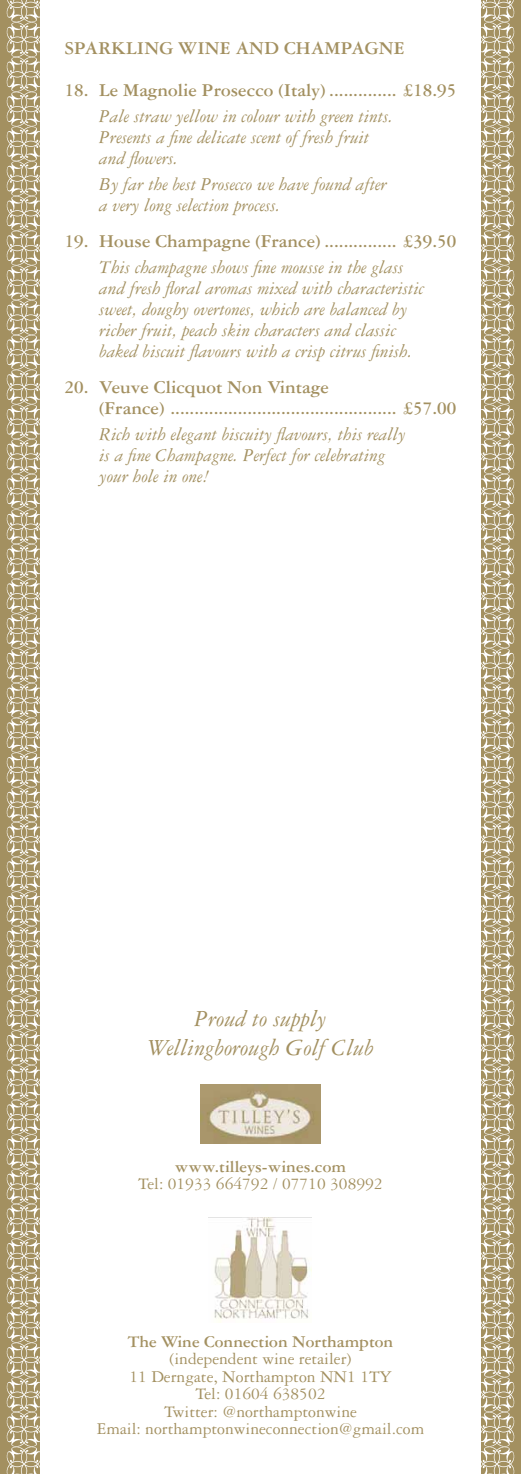
<style>
.page{position:relative;width:521px;height:1474px;background:#fff}
.page>*{position:absolute;margin:0;border:0;box-sizing:border-box;transform-origin:0 0}
.t1{font:italic 24.5px/29.4px "Garamond Three";color:#a39060;text-align:center}
.t2{font:italic 19.25px/21px "Garamond Three";color:#a39060}
.t3{font:700 19.25px/21px "Garamond Three";color:#a39060}
.t4{font:17.5px/17.5px "Garamond Three";color:#a39060;text-align:center}
.t5{font:700 17.5px "Garamond Three";color:#a39060}
</style>
<div class="page">
<div style="left:0;top:0;width:40px;height:1473px;background:#a39060"></div>
<svg style="left:6px;top:0;width:34px;height:1473px"></svg>
<div style="left:481px;top:0;width:40px;height:1473px;background:#a39060"></div>
<svg style="left:481px;top:0;width:34px;height:1473px"></svg>
<img style="left:201px;top:1084px;width:119px;height:59px">
<img style="left:208px;top:1217px;width:104px;height:105px">
<p class="t3" style="left:64px;top:39px;width:341px">SPARKLING WINE AND CHAMPAGNE</p>
<p class="t3" style="left:64px;top:81px;width:393px">18. Le Magnolie Prosecco (Italy) .............. £18.95</p>
<p class="t2" style="left:99px;top:107px;width:296px">Pale straw yellow in colour with green tints.<br>Presents a fine delicate scent of fresh fruit and flowers.</p>
<p class="t2" style="left:99px;top:175px;width:289px">By far the best Prosecco we have found after a very long selection process.</p>
<p class="t3" style="left:64px;top:232px;width:393px">19. House Champagne (France) ............... £39.50</p>
<p class="t2" style="left:99px;top:258px;width:327px">This champagne shows fine mousse in the glass and fresh floral aromas mixed with characteristic sweet, doughy overtones, which are balanced by richer fruit, peach skin characters and classic baked biscuit flavours with a crisp citrus finish.</p>
<p class="t3" style="left:99px;top:378px;width:359px;text-indent:-35px">20. Veuve Clicquot Non Vintage<br>(France) ............................................... £57.00</p>
<p class="t2" style="left:99px;top:425px;width:308px">Rich with elegant biscuity flavours, this really is a fine Champagne. Perfect for celebrating your hole in one!</p>
<p class="t1" style="left:147px;top:1005px;width:228px">Proud to supply<br>Wellingborough Golf Club</p>
<p class="t5" style="left:175px;top:1160px;width:173px">www.tilleys-wines.com</p>
<p class="t4" style="left:138px;top:1176px;width:246px">Tel: 01933 664792 / 07710 308992</p>
<p class="t5" style="left:128px;top:1335px;width:267px">The Wine Connection Northampton</p>
<p class="t4" style="left:97px;top:1351px;width:329px">(independent wine retailer)<br>11 Derngate, Northampton NN1 1TY<br>Tel: 01604 638502<br>Twitter: @northamptonwine<br>Email: northamptonwineconnection@gmail.com</p>
</div>
